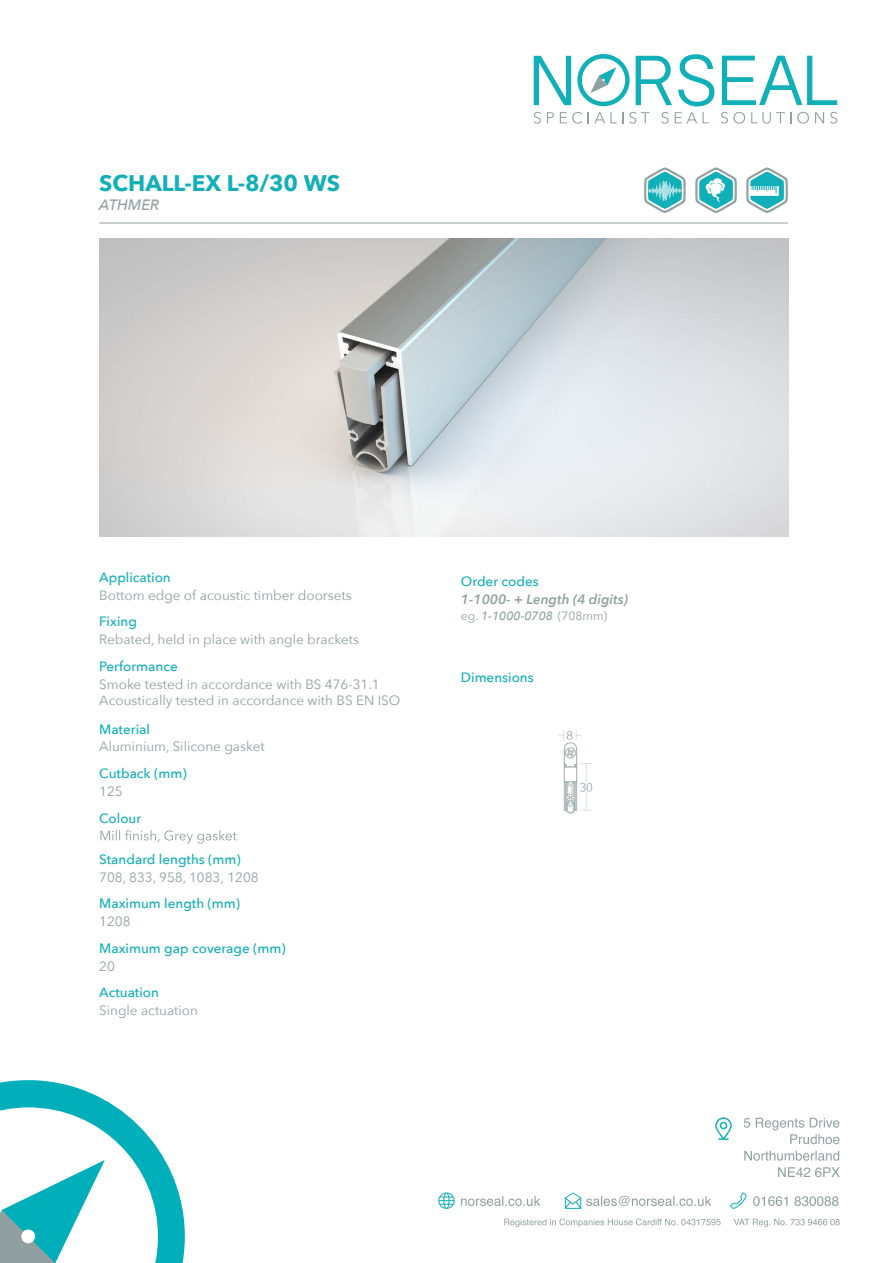
<style>
.page{position:relative;width:893px;height:1263px;background:#fff}
.page>*{position:absolute;margin:0;border:0;box-sizing:border-box;transform-origin:0 0}
.t1{font:700 22.5px "Avenir Next";color:#11afb7}
.t2{font:italic 500 15px "Avenir Next";color:#91a0a0}
.t3{font:13.5px/16.5px "Avenir Next";color:#91a0a0}
.t4{font:500 13.5px "Avenir Next";color:#11afb7}
.t5{font:italic 600 13.5px "Avenir Next";color:#91a0a0}
.t6{font:italic 500 12px "Avenir Next";color:#91a0a0}
.s1{font-weight:400;font-style:normal}
</style>
<div class="page">
<svg style="left:636px;top:56px;width:36px;height:49px"></svg>
<svg style="left:534px;top:56px;width:37px;height:49px"></svg>
<svg style="left:678px;top:54px;width:36px;height:52px"></svg>
<svg style="left:722px;top:56px;width:115px;height:49px"></svg>
<svg style="left:577px;top:54px;width:53px;height:52px"></svg>
<svg style="left:534px;top:112px;width:7px;height:12px"></svg>
<svg style="left:547px;top:112px;width:7px;height:11px"></svg>
<svg style="left:560px;top:112px;width:22px;height:12px"></svg>
<svg style="left:588px;top:112px;width:35px;height:11px"></svg>
<svg style="left:629px;top:112px;width:21px;height:12px"></svg>
<svg style="left:661px;top:112px;width:8px;height:12px"></svg>
<svg style="left:675px;top:112px;width:34px;height:11px"></svg>
<svg style="left:721px;top:112px;width:24px;height:12px"></svg>
<svg style="left:751px;top:112px;width:40px;height:12px"></svg>
<svg style="left:797px;top:112px;width:12px;height:12px"></svg>
<svg style="left:815px;top:112px;width:9px;height:11px"></svg>
<svg style="left:830px;top:112px;width:7px;height:12px"></svg>
<svg style="left:504px;top:1218px;width:336px;height:9px"></svg>
<svg style="left:778px;top:1167px;width:62px;height:10px"></svg>
<svg style="left:744px;top:1151px;width:95px;height:10px"></svg>
<svg style="left:744px;top:1118px;width:95px;height:26px"></svg>
<svg style="left:715px;top:1117px;width:17px;height:23px"></svg>
<svg style="left:565px;top:1192px;width:146px;height:17px"></svg>
<svg style="left:730px;top:1192px;width:16px;height:17px"></svg>
<svg style="left:753px;top:1196px;width:85px;height:10px"></svg>
<svg style="left:438px;top:1192px;width:17px;height:17px"></svg>
<svg style="left:461px;top:1196px;width:79px;height:10px"></svg>
<svg style="left:0;top:1080px;width:185px;height:183px"></svg>
<div style="left:21px;top:1229px;width:14px;height:14px;background:#fff;border-radius:50%"></div>
<svg style="left:100px;top:830px;width:137px;height:13px"></svg>
<img style="left:99px;top:239px;width:689px;height:298px">
<svg style="left:695px;top:168px;width:42px;height:45px"></svg>
<svg style="left:644px;top:168px;width:42px;height:45px"></svg>
<hr style="left:99px;top:223px;width:689px;height:1px;background:#91a0a0">
<svg style="left:746px;top:168px;width:42px;height:45px"></svg>
<img style="left:558px;top:730px;width:35px;height:84px">
<h1 class="t1" style="left:99px;top:164px;width:242px">SCHALL-EX L-8/30 WS</h1>
<p class="t2" style="left:99px;top:192px;width:62px">ATHMER</p>
<p class="t4" style="left:99px;top:566px;width:73px">Application</p>
<p class="t3" style="left:99px;top:586px;width:254px">Bottom edge of acoustic timber doorsets</p>
<p class="t4" style="left:99px;top:610px;width:39px">Fixing</p>
<p class="t3" style="left:99px;top:630px;width:261px">Rebated, held in place with angle brackets</p>
<p class="t4" style="left:99px;top:655px;width:80px">Performance</p>
<p class="t3" style="left:99px;top:675px;width:303px">Smoke tested in accordance with BS 476-31.1<br>Acoustically tested in accordance with BS EN ISO</p>
<p class="t4" style="left:99px;top:717px;width:52px">Material</p>
<p class="t3" style="left:99px;top:738px;width:167px">Aluminium, Silicone gasket</p>
<p class="t4" style="left:99px;top:762px;width:89px">Cutback (mm)</p>
<p class="t3" style="left:99px;top:782px;width:25px">125</p>
<p class="t4" style="left:99px;top:806px;width:44px">Colour</p>
<p class="t4" style="left:99px;top:847px;width:143px">Standard lengths (mm)</p>
<p class="t3" style="left:99px;top:868px;width:161px">708, 833, 958, 1083, 1208</p>
<p class="t4" style="left:99px;top:892px;width:142px">Maximum length (mm)</p>
<p class="t3" style="left:99px;top:912px;width:33px">1208</p>
<p class="t4" style="left:99px;top:936px;width:188px">Maximum gap coverage (mm)</p>
<p class="t3" style="left:99px;top:957px;width:17px">20</p>
<p class="t4" style="left:99px;top:981px;width:61px">Actuation</p>
<p class="t3" style="left:99px;top:1001px;width:100px">Single actuation</p>
<p class="t4" style="left:461px;top:569px;width:79px">Order codes</p>
<p class="t5" style="left:461px;top:587px;width:169px">1-1000- + Length (4 digits)</p>
<p class="t6" style="left:461px;top:606px;width:148px"><span class="s1">eg.</span> 1-1000-0708 <span class="s1">(708mm)</span></p>
<p class="t4" style="left:461px;top:666px;width:74px">Dimensions</p>
</div>
